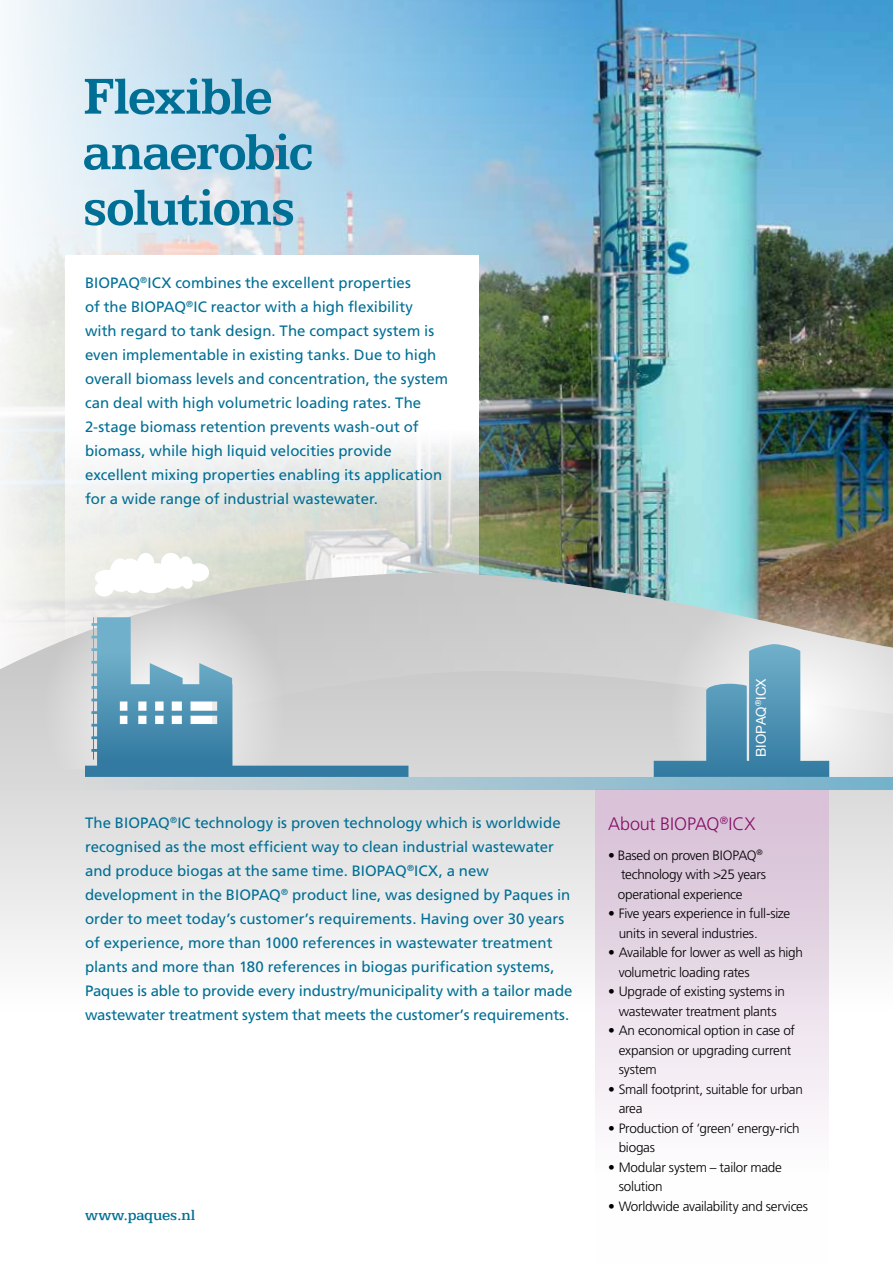
<style>
.page{position:relative;width:893px;height:1263px;background:#fff}
.page>*{position:absolute;margin:0;border:0;box-sizing:border-box;transform-origin:0 0}
.t1{font:700 57px/55.5px "Egyptian 505 BT";letter-spacing:-.03em;color:#006f95}
.t2{font:300 18px "Frutiger LT Std";letter-spacing:-.005em;color:#850f66}
.t3{font:500 16.5px "Egyptian 505 BT";letter-spacing:-.005em;color:#006f95}
.t4{font:15px/24px "Frutiger LT Std";color:#006f95}
.t5{font:300 13.5px/19.5px "Frutiger LT Std";letter-spacing:-.02em;color:#000}
.t6{font:13.5px "Helvetica Neue";letter-spacing:.005em;color:#fff}
</style>
<div class="page">
<img style="left:0;top:0;width:893px;height:459px">
<div style="left:65px;top:256px;width:413px;height:949px;background:#fff"></div>
<svg style="left:0;top:815px;width:893px;height:138px;fill:#e9e9e9"></svg>
<img style="left:0;top:459px;width:893px;height:356px">
<div style="left:595px;top:790px;width:234px;height:473px;background:linear-gradient(to bottom,#d6bed5,#fff)"></div>
<svg style="left:0;top:777px;width:893px;height:13px;background:#aac6d2"></svg>
<svg style="left:43px;top:553px;width:242px;height:217px"></svg>
<svg style="left:85px;top:617px;width:323px;height:160px;background:#a6bdc8"></svg>
<svg style="left:654px;top:578px;width:239px;height:199px;background:#a8babf"></svg>
<h1 class="t1" style="left:83px;top:67px;width:233px">Flexible anaerobic solutions</h1>
<p class="t4" style="left:85px;top:271px;width:365px">BIOPAQ<sup>®</sup>ICX combines the excellent properties<br>of the BIOPAQ<sup>®</sup>IC reactor with a high flexibility with regard to tank design. The compact system is even implementable in existing tanks. Due to high overall biomass levels and concentration, the system can deal with high volumetric loading rates. The 2-stage biomass retention prevents wash-out of biomass, while high liquid velocities provide excellent mixing properties enabling its application for a wide range of industrial wastewater.</p>
<p class="t6" style="left:751px;top:757px;width:80px;rotate:-90deg">BIOPAQ<sup>®</sup>ICX</p>
<p class="t4" style="left:85px;top:810px;width:489px">The BIOPAQ<sup>®</sup>IC technology is proven technology which is worldwide recognised as the most efficient way to clean industrial wastewater and produce biogas at the same time. BIOPAQ<sup>®</sup>ICX, a new development in the BIOPAQ<sup>®</sup> product line, was designed by Paques in order to meet today’s customer’s requirements. Having over 30 years of experience, more than 1000 references in wastewater treatment plants and more than 180 references in biogas purification systems, Paques is able to provide every industry/municipality with a tailor made wastewater treatment system that meets the customer’s requirements.</p>
<p class="t2" style="left:608px;top:813px;width:149px">About BIOPAQ<sup>®</sup>ICX</p>
<p class="t5" style="left:618px;top:846px;width:150px;text-indent:-10px">• Based on proven BIOPAQ<sup>® </sup>technology with &gt;25 years operational experience</p>
<p class="t5" style="left:619px;top:904px;width:173px;text-indent:-11px">• Five years experience in full-size units in several industries.</p>
<p class="t5" style="left:619px;top:943px;width:186px;text-indent:-11px">• Available for lower as well as high volumetric loading rates</p>
<p class="t5" style="left:608px;top:982px;width:179px;text-align:center">• Upgrade of existing systems in wastewater treatment plants</p>
<p class="t5" style="left:619px;top:1021px;width:178px;text-indent:-11px">• An economical option in case of expansion or upgrading current system</p>
<p class="t5" style="left:619px;top:1080px;width:186px;text-indent:-11px">• Small footprint, suitable for urban area</p>
<p class="t5" style="left:619px;top:1119px;width:183px;text-indent:-11px">• Production of ‘green’ energy-rich biogas</p>
<p class="t5" style="left:619px;top:1158px;width:165px;text-indent:-11px">• Modular system – tailor made solution</p>
<p class="t5" style="left:608px;top:1197px;width:201px">• Worldwide availability and services</p>
<p class="t3" style="left:85px;top:1206px;width:112px">www.paques.nl</p>
</div>
